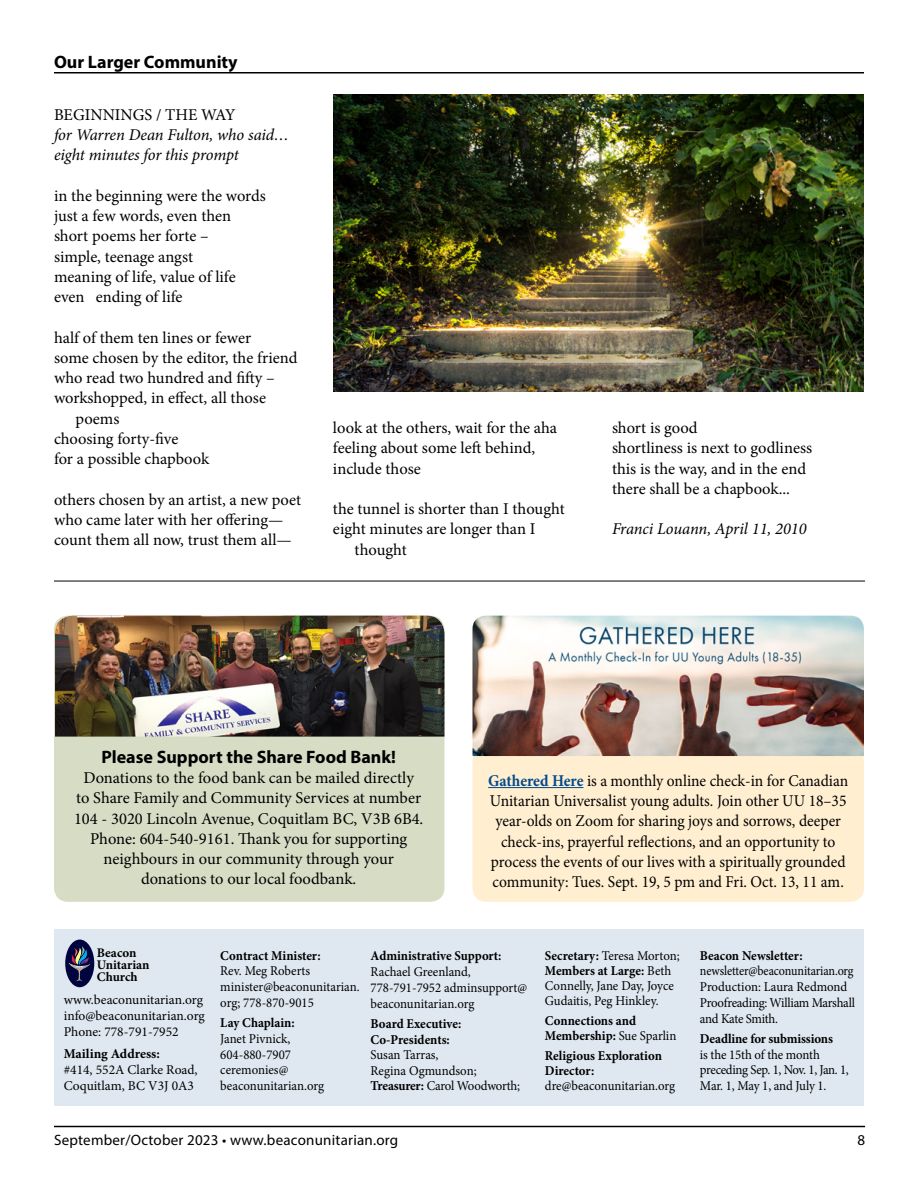
<style>
.page{position:relative;width:918px;height:1188px;background:#fff}
.page>*{position:absolute;margin:0;border:0;box-sizing:border-box;transform-origin:0 0}
.t1{font:700 18px "Myriad Pro";color:#000}
.t2{font:16.5px/20.2px "Minion Pro";color:#000}
.t3{font:16.5px/20.2px "Minion Pro";color:#000;text-align:center;scale:.94 1}
.t4{font:italic 16.5px/20.2px "Minion Pro";letter-spacing:-.01em;color:#000}
.t5{font:15px "Myriad Pro";letter-spacing:.015em;color:#000}
.t6{font:13.5px/15.8px "Minion Pro";letter-spacing:-.005em;color:#000;scale:.95 1}
.t7{font:700 13.5px/15.1px "Minion Pro";letter-spacing:-.005em;color:#000;scale:.95 1}
.t8{font:13.5px/16.2px "Minion Pro";letter-spacing:-.005em;color:#000}
.t9{font:13.5px/15.8px "Minion Pro";letter-spacing:-.005em;color:#000;scale:.9 1}
.t10{font:700 13.5px "Minion Pro";letter-spacing:-.005em;color:#000}
.t11{font:700 13.2px/12.5px "Minion Pro";color:#000}
.s1{font-weight:700;color:#02498c}
.s2{font-weight:700}
.s3{font-weight:400}
</style>
<div class="page">
<hr style="left:54px;top:1126px;width:811px;height:1px;background:#000">
<div style="left:54px;top:929px;width:810px;height:177px;background:#dfe8f0"></div>
<div style="left:65px;top:940px;width:29px;height:47px;background:#00043e;border-radius:50%"></div>
<svg style="left:68px;top:946px;width:23px;height:36px"></svg>
<hr style="left:54px;top:72px;width:810px;height:2px;background:#000">
<div style="left:54px;top:616px;width:390px;height:286px;background:#d7dcc5;border-radius:14px"></div>
<img style="left:55px;top:616px;width:389px;height:121px">
<div style="left:473px;top:748px;width:391px;height:154px;background:#ffeecf;border-radius:14px"></div>
<img style="left:472px;top:616px;width:392px;height:140px">
<hr style="left:488px;top:787px;width:95px;height:1px;background:#02498c">
<img style="left:333px;top:94px;width:531px;height:298px">
<hr style="left:54px;top:581px;width:811px;height:1px;background:#000">
<p class="t1" style="left:54px;top:50px;width:185px">Our Larger Community</p>
<p class="t2" style="left:54px;top:105px;width:183px">BEGINNINGS / THE WAY</p>
<p class="t4" style="left:54px;top:125px;width:237px">for Warren Dean Fulton, who said… eight minutes for this prompt</p>
<p class="t2" style="left:54px;top:186px;width:213px">in the beginning were the words just a few words, even then short poems her forte –<br>simple, teenage angst<br>meaning of life, value of life even ending of life</p>
<p class="t2" style="left:54px;top:327px;width:199px">half of them ten lines or fewer</p>
<p class="t2" style="left:54px;top:348px;width:245px">some chosen by the editor, the friend</p>
<p class="t2" style="left:54px;top:368px;width:222px">who read two hundred and fifty –</p>
<p class="t2" style="left:54px;top:388px;width:214px">workshopped, in effect, all those</p>
<p class="t2" style="left:76px;top:408px;width:45px">poems</p>
<p class="t2" style="left:54px;top:429px;width:126px">choosing forty-five</p>
<p class="t2" style="left:54px;top:449px;width:157px">for a possible chapbook</p>
<p class="t2" style="left:54px;top:489px;width:249px">others chosen by an artist, a new poet who came later with her offering— count them all now, trust them all—</p>
<p class="t2" style="left:333px;top:418px;width:226px">look at the others, wait for the aha feeling about some left behind, include those</p>
<p class="t2" style="left:333px;top:499px;width:233px">the tunnel is shorter than I thought</p>
<p class="t2" style="left:333px;top:519px;width:204px">eight minutes are longer than I</p>
<p class="t2" style="left:355px;top:539px;width:54px">thought</p>
<p class="t2" style="left:612px;top:418px;width:202px">short is good<br>shortliness is next to godliness this is the way, and in the end there shall be a chapbook...</p>
<p class="t4" style="left:612px;top:519px;width:196px">Franci Louann, April 11, 2010</p>
<p class="t1" style="left:101px;top:745px;width:296px">Please Support the Share Food Bank!</p>
<p class="t2" style="left:74px;top:768px;width:351px;text-align:center">Donations to the food bank can be mailed directly<br>to Share Family and Community Services at number 104 - 3020 Lincoln Avenue, Coquitlam BC, V3B 6B4.<br>Phone: 604-540-9161. Thank you for supporting neighbours in our community through your donations to our local foodbank.</p>
<p class="t3" style="left:488px;top:771px;width:385px"><span class="s1">Gathered Here</span> is a monthly online check-in for Canadian Unitarian Universalist young adults. Join other UU 18–35 year-olds on Zoom for sharing joys and sorrows, deeper check-ins, prayerful reflections, and an opportunity to process the events of our lives with a spiritually grounded community: Tues. Sept. 19, 5 pm and Fri. Oct. 13, 11 am.</p>
<p class="t11" style="left:97px;top:946px;width:54px">Beacon<br>Unitarian<br>Church</p>
<p class="t8" style="left:64px;top:992px;width:143px">www.beaconunitarian.org info@beaconunitarian.org<br>Phone: 778-791-7952</p>
<p class="t10" style="left:64px;top:1044px;width:98px">Mailing Address:</p>
<p class="t8" style="left:64px;top:1062px;width:135px">#414, 552A Clarke Road,<br>Coquitlam, BC V3J 0A3</p>
<p class="t7" style="left:220px;top:948px;width:107px">Contract Minister:</p>
<p class="t6" style="left:220px;top:963px;width:148px">Rev. Meg Roberts minister@beaconunitarian. org; 778-870-9015</p>
<p class="t7" style="left:220px;top:1015px;width:80px">Lay Chaplain:</p>
<p class="t6" style="left:220px;top:1031px;width:111px">Janet Pivnick,<br>604-880-7907 ceremonies@ beaconunitarian.org</p>
<p class="t7" style="left:371px;top:948px;width:139px">Administrative Support:</p>
<p class="t6" style="left:371px;top:964px;width:166px;line-height:16.2px">Rachael Greenland,<br>778-791-7952 adminsupport@ beaconunitarian.org</p>
<p class="t7" style="left:371px;top:1016px;width:97px">Board Executive:<br>Co-Presidents:</p>
<p class="t6" style="left:371px;top:1047px;width:159px">Susan Tarras,<br>Regina Ogmundson;<br><span class="s2">Treasurer:</span> Carol Woodworth;</p>
<p class="t6" style="left:545px;top:948px;width:143px;line-height:15.1px"><span class="s2">Secretary:</span> Teresa Morton;<br><span class="s2">Members at Large:</span> Beth<br>Connelly, Jane Day, Joyce<br>Gudaitis, Peg Hinkley.</p>
<p class="t7" style="left:545px;top:1013px;width:140px">Connections and<br>Membership: <span class="s3">Sue Sparlin</span></p>
<p class="t7" style="left:545px;top:1048px;width:125px">Religious Exploration<br>Director:</p>
<p class="t6" style="left:545px;top:1078px;width:139px">dre@beaconunitarian.org</p>
<p class="t7" style="left:700px;top:948px;width:110px">Beacon Newsletter:</p>
<p class="t9" style="left:700px;top:963px;width:174px">newsletter@beaconunitarian.org<br>Production: Laura Redmond<br>Proofreading: William Marshall and Kate Smith.</p>
<p class="t7" style="left:700px;top:1031px;width:141px">Deadline for submissions</p>
<p class="t6" style="left:700px;top:1047px;width:158px">is the 15th of the month preceding Sep. 1, Nov. 1, Jan. 1,<br>Mar. 1, May 1, and July 1.</p>
<p class="t5" style="left:54px;top:1131px;width:346px">September/October 2023 • www.beaconunitarian.org</p>
<p class="t5" style="left:857px;top:1131px;width:9px">8</p>
</div>
